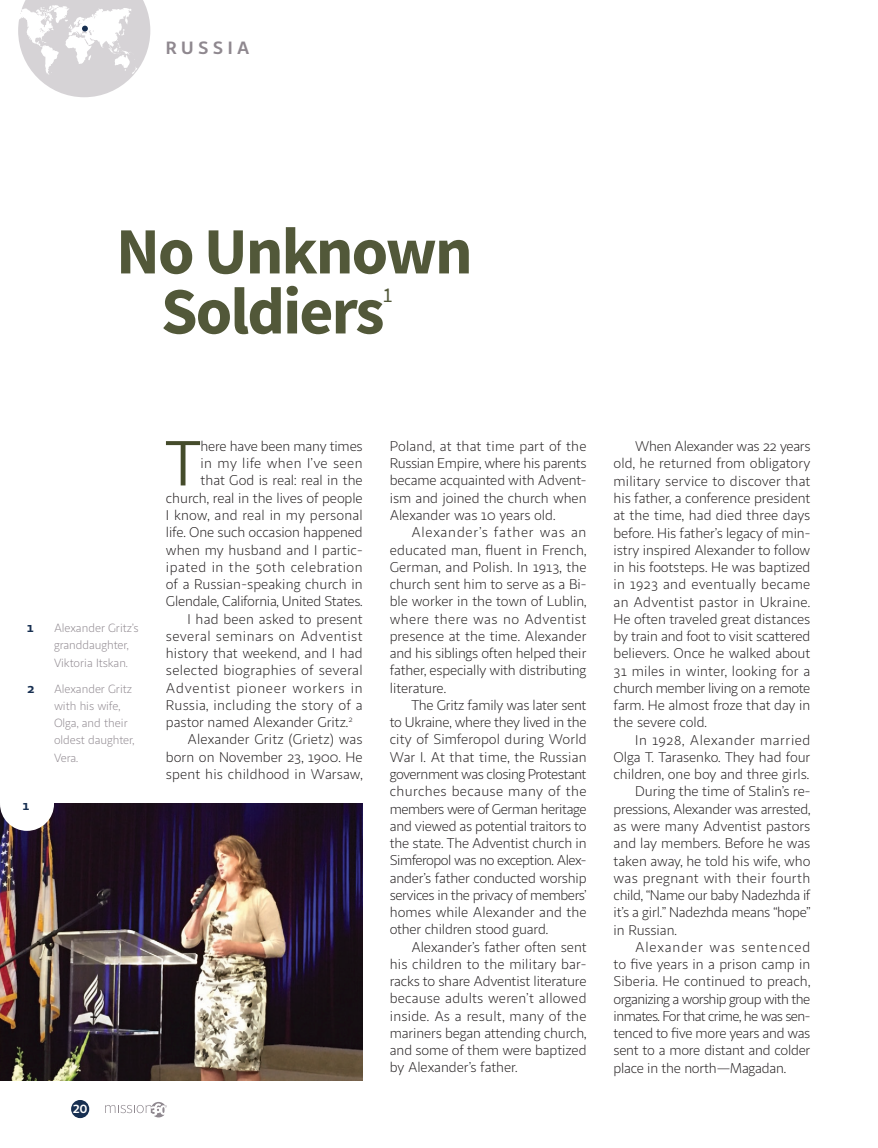
<style>
.page{position:relative;width:878px;height:1148px;background:#fff}
.page>*{position:absolute;margin:0;border:0;box-sizing:border-box;transform-origin:0 0}
.t1{font:700 66px/60px "Source Sans Pro";letter-spacing:-.03em;color:#525839}
.t2{font:64.2px "Sana Sans";color:#454c2b}
.t3{font:21px "Source Sans Pro";color:#525839}
.t4{font:700 18px "Sana Sans";letter-spacing:.25em;color:#8f888f}
.t5{font:14.25px/17.2px "Sana Sans";letter-spacing:-.005em;color:#231f20;text-align:justify}
.t6{font:14.25px "Sana Sans";letter-spacing:.025em;color:#231f20}
.t7{font:14.25px "Sana Sans";letter-spacing:-.045em;color:#231f20}
.t8{font:14.25px "Sana Sans";letter-spacing:.035em;color:#231f20}
.t9{font:14.25px "Sana Sans";letter-spacing:-.025em;color:#231f20}
.t10{font:14.25px "Sana Sans";letter-spacing:.02em;color:#231f20}
.t11{font:14.25px "Sana Sans";letter-spacing:-.03em;color:#231f20}
.t12{font:14.25px "Sana Sans";letter-spacing:.015em;color:#231f20}
.t13{font:14.25px "Sana Sans";letter-spacing:.05em;color:#231f20}
.t14{font:14.25px "Sana Sans";letter-spacing:.055em;color:#231f20}
.t15{font:700 13.5px "Sana Sans";color:#172f51}
.t16{font:12px/17.2px "Sana Sans";letter-spacing:-.005em;color:#8f888f}
.t17{font:700 12px "Sana Sans";color:#fff}
</style>
<div class="page">
<div style="left:72px;top:1100px;width:16px;height:17px;background:#172f51;border-radius:50%"></div>
<div style="left:71px;top:1099px;width:18px;height:19px;border:2px solid #172f51;border-radius:50%"></div>
<svg style="left:105px;top:1102px;width:62px;height:15px"></svg>
<img style="left:0;top:804px;width:363px;height:276px">
<div style="left:0;top:777px;width:54px;height:54px;background:#fff;border-radius:50%"></div>
<svg style="left:18px;top:0;width:132px;height:97px"></svg>
<p class="t4" style="left:166px;top:36px;width:85px">RUSSIA</p>
<h1 class="t1" style="left:161px;top:220px;width:313px;text-indent:-45px">No Unknown<br>Soldiers</h1>
<h3 class="t3" style="left:382px;top:282px;width:12px">1</h3>
<p class="t15" style="left:27px;top:619px;width:8px">1</p>
<p class="t16" style="left:54px;top:619px;width:86px">Alexander Gritz’s granddaughter,<br>Viktoria Itskan.</p>
<p class="t15" style="left:27px;top:679px;width:9px">2</p>
<p class="t16" style="left:54px;top:680px;width:82px">Alexander Gritz with his wife,<br>Olga, and their oldest daughter,<br>Vera.</p>
<p class="t15" style="left:23px;top:796px;width:8px">1</p>
<p class="t17" style="left:73px;top:1101px;width:16px">20</p>
<h2 class="t2" style="left:165px;top:424px;width:36px">T</h2>
<p class="t5" style="left:200px;top:437px;width:164px">here have been many times</p>
<p class="t6" style="left:200px;top:455px;width:164px">in my life when I’ve seen</p>
<p class="t5" style="left:200px;top:472px;width:164px">that God is real: real in the</p>
<p class="t5" style="left:166px;top:489px;width:198px">church, real in the lives of people</p>
<p class="t5" style="left:166px;top:506px;width:198px">I know, and real in my personal</p>
<p class="t5" style="left:166px;top:524px;width:198px">life. One such occasion happened</p>
<p class="t5" style="left:166px;top:541px;width:198px">when my husband and I partic-</p>
<p class="t8" style="left:166px;top:558px;width:198px">ipated in the 50th celebration</p>
<p class="t5" style="left:166px;top:575px;width:198px">of a Russian-speaking church in</p>
<p class="t5" style="left:166px;top:593px;width:198px">Glendale, California, United States.</p>
<p class="t5" style="left:187px;top:610px;width:177px">I had been asked to present</p>
<p class="t6" style="left:166px;top:627px;width:198px">several seminars on Adventist</p>
<p class="t5" style="left:166px;top:645px;width:198px">history that weekend, and I had</p>
<p class="t10" style="left:166px;top:662px;width:198px">selected biographies of several</p>
<p class="t13" style="left:166px;top:679px;width:198px">Adventist pioneer workers in</p>
<p class="t6" style="left:166px;top:696px;width:198px">Russia, including the story of a</p>
<p class="t5" style="left:166px;top:714px;width:188px">pastor named Alexander Gritz.<sup>2</sup></p>
<p class="t5" style="left:187px;top:731px;width:177px">Alexander Gritz (Grietz) was</p>
<p class="t5" style="left:166px;top:748px;width:198px">born on November 23, 1900. He</p>
<p class="t5" style="left:166px;top:765px;width:198px">spent his childhood in Warsaw,</p>
<p class="t5" style="left:390px;top:437px;width:198px">Poland, at that time part of the Russian Empire, where his parents became acquainted with Advent&shy;ism and joined the church when Alexander was 10 years old.</p>
<p class="t5" style="left:390px;top:524px;width:198px;text-indent:22px">Alexander’s father was an educated man, fluent in French, German, and Polish. In 1913, the church sent him to serve as a Bi&shy;ble worker in the town of Lublin, where there was no Adventist presence at the time. Alexander and his siblings often helped their father, especially with distributing literature.</p>
<p class="t5" style="left:390px;top:696px;width:198px;text-indent:22px">The Gritz family was later sent to Ukraine, where they lived in the city of Simferopol during World War I. At that time, the Russian government was closing Protestant churches because many of the members were of German heritage and viewed as potential traitors to the state. The Adventist church in Simferopol was no exception. Alex&shy;ander’s father conducted worship services in the privacy of members’ homes while Alexander and the other children stood guard.</p>
<p class="t5" style="left:390px;top:938px;width:198px;text-indent:22px">Alexander’s father often sent his children to the military bar&shy;racks to share Adventist literature because adults weren’t allowed inside. As a result, many of the mariners began attending church, and some of them were baptized by Alexander’s father.</p>
<p class="t5" style="left:613px;top:438px;width:198px;text-indent:22px">When Alexander was 22 years old, he returned from obligatory military service to discover that his father, a conference president at the time, had died three days before. His father’s legacy of min&shy;istry inspired Alexander to follow in his footsteps. He was baptized in 1923 and eventually became an Adventist pastor in Ukraine.<br>He often traveled great distances by train and foot to visit scattered believers. Once he walked about 31 miles in winter, looking for a church member living on a remote farm. He almost froze that day in the severe cold.</p>
<p class="t8" style="left:635px;top:731px;width:177px">In 1928, Alexander married</p>
<p class="t5" style="left:613px;top:748px;width:198px">Olga T. Tarasenko. They had four</p>
<p class="t5" style="left:613px;top:766px;width:197px">children, one boy and three girls.</p>
<p class="t5" style="left:635px;top:783px;width:177px">During the time of Stalin’s re-</p>
<p class="t9" style="left:613px;top:800px;width:198px">pressions, Alexander was arrested,</p>
<p class="t5" style="left:613px;top:817px;width:198px">as were many Adventist pastors</p>
<p class="t5" style="left:613px;top:835px;width:198px">and lay members. Before he was</p>
<p class="t5" style="left:613px;top:852px;width:198px">taken away, he told his wife, who</p>
<p class="t12" style="left:613px;top:869px;width:198px">was pregnant with their fourth</p>
<p class="t5" style="left:613px;top:886px;width:198px">child, “Name our baby Nadezhda if</p>
<p class="t5" style="left:613px;top:904px;width:198px">it’s a girl.” Nadezhda means “hope”</p>
<p class="t5" style="left:613px;top:921px;width:65px">in Russian.</p>
<p class="t14" style="left:635px;top:938px;width:177px">Alexander was sentenced</p>
<p class="t5" style="left:613px;top:955px;width:198px">to five years in a prison camp in</p>
<p class="t5" style="left:613px;top:973px;width:198px">Siberia. He continued to preach,</p>
<p class="t7" style="left:613px;top:990px;width:198px">organizing a worship group with the</p>
<p class="t7" style="left:613px;top:1007px;width:198px">inmates. For that crime, he was sen-</p>
<p class="t11" style="left:613px;top:1024px;width:198px">tenced to five more years and was</p>
<p class="t5" style="left:613px;top:1042px;width:198px">sent to a more distant and colder</p>
<p class="t5" style="left:613px;top:1059px;width:174px">place in the north—Magadan.</p>
</div>
